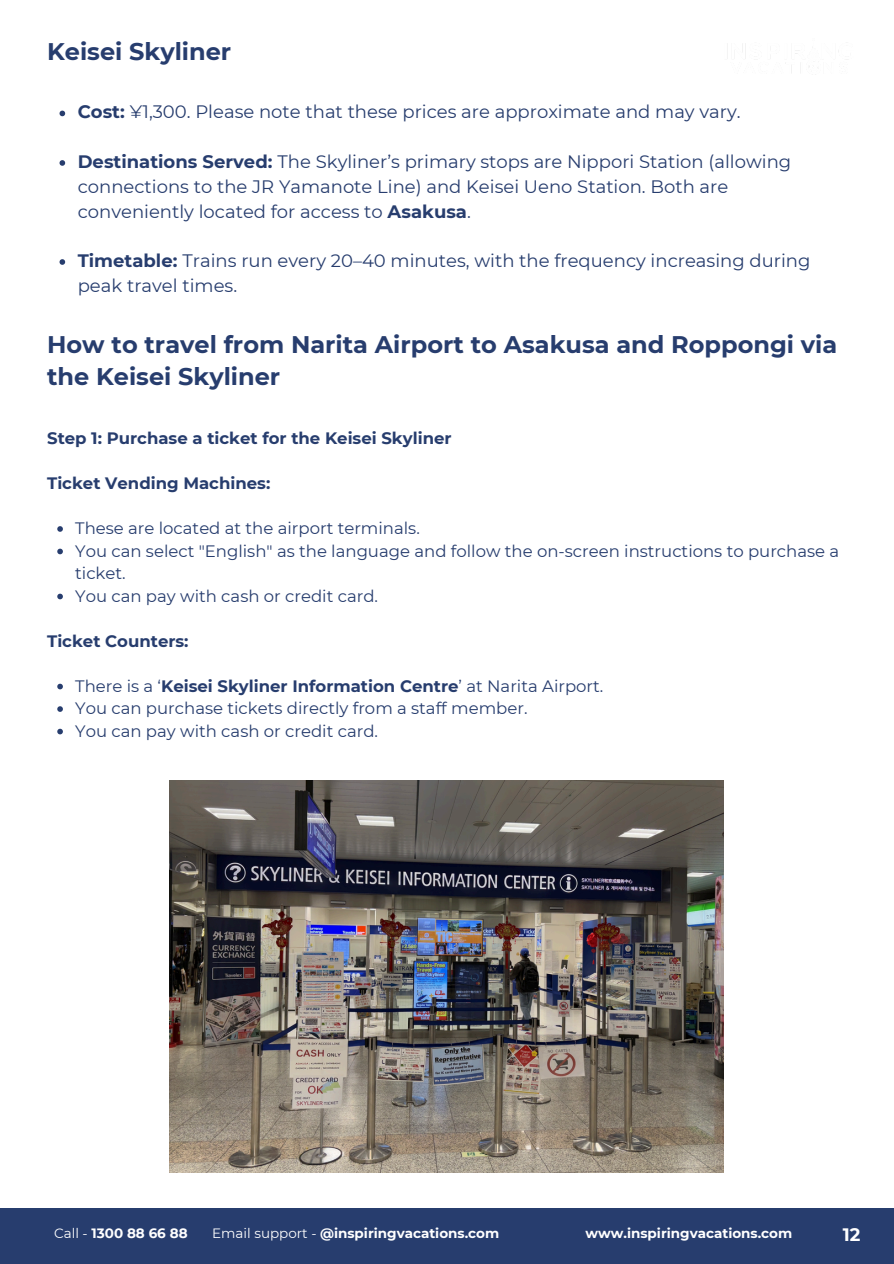
<style>
.page{position:relative;width:894px;height:1264px;background:#fff}
.page>*{position:absolute;margin:0;border:0;box-sizing:border-box;transform-origin:0 0}
.t1{font:700 24px/32.7px "Montserrat";color:#273d6e}
.t2{font:18px/24.8px "Montserrat";color:#273d6e}
.t3{font:700 18px "Montserrat";color:#fff}
.t4{font:16.5px/22.5px "Montserrat";color:#273d6e}
.t5{font:700 16.5px "Montserrat";color:#273d6e}
.t6{font:700 13.5px "Montserrat";color:#fff}
.s1{font-weight:700}
.s2{font-weight:400}
</style>
<div class="page">
<div style="left:0;top:1208px;width:893px;height:55px;background:#273d6e"></div>
<img style="left:727px;top:43px;width:121px;height:30px">
<svg style="left:59px;top:111px;width:6px;height:5px"></svg>
<svg style="left:59px;top:160px;width:6px;height:6px"></svg>
<svg style="left:59px;top:259px;width:6px;height:6px"></svg>
<svg style="left:57px;top:526px;width:6px;height:6px"></svg>
<svg style="left:57px;top:548px;width:6px;height:6px"></svg>
<svg style="left:57px;top:593px;width:6px;height:6px"></svg>
<svg style="left:57px;top:683px;width:6px;height:6px"></svg>
<svg style="left:57px;top:706px;width:6px;height:6px"></svg>
<svg style="left:57px;top:728px;width:6px;height:6px"></svg>
<img style="left:170px;top:780px;width:553px;height:392px">
<p class="t1" style="left:47px;top:35px;width:186px">Keisei Skyliner</p>
<p class="t2" style="left:78px;top:100px;width:664px"><span class="s1">Cost:</span> ¥1,300. Please note that these prices are approximate and may vary.</p>
<h1 class="t2" style="left:78px;top:149px;width:714px"><span class="s1">Destinations Served:</span> The Skyliner’s primary stops are Nippori Station (allowing connections to the JR Yamanote Line) and Keisei Ueno Station. Both are conveniently located for access to <span class="s1">Asakusa</span>.</h1>
<h2 class="t2" style="left:78px;top:248px;width:734px"><span class="s1">Timetable:</span> Trains run every 20–40 minutes, with the frequency increasing during peak travel times.</h2>
<h2 class="t1" style="left:47px;top:328px;width:791px">How to travel from Narita Airport to Asakusa and Roppongi via the Keisei Skyliner</h2>
<p class="t5" style="left:47px;top:428px;width:406px">Step 1: Purchase a ticket for the Keisei Skyliner</p>
<p class="t5" style="left:47px;top:473px;width:224px">Ticket Vending Machines:</p>
<p class="t4" style="left:75px;top:517px;width:346px">These are located at the airport terminals.</p>
<h2 class="t4" style="left:75px;top:539px;width:765px">You can select "English" as the language and follow the on-screen instructions to purchase a ticket.</h2>
<p class="t4" style="left:75px;top:584px;width:304px">You can pay with cash or credit card.</p>
<p class="t5" style="left:47px;top:630px;width:143px">Ticket Counters:</p>
<p class="t5" style="left:75px;top:675px;width:529px"><span class="s2">There is a ‘</span>Keisei Skyliner Information Centre<span class="s2">’ at Narita Airport.</span></p>
<p class="t4" style="left:75px;top:697px;width:453px">You can purchase tickets directly from a staff member.</p>
<p class="t4" style="left:75px;top:719px;width:304px">You can pay with cash or credit card.</p>
<h1 class="t6" style="left:54px;top:1224px;width:135px"><span class="s2">Call -</span> 1300 88 66 88</h1>
<p class="t6" style="left:212px;top:1224px;width:288px"><span class="s2">Email support -</span> @inspiringvacations.com</p>
<p class="t6" style="left:585px;top:1224px;width:208px">www.inspiringvacations.com</p>
<p class="t3" style="left:842px;top:1223px;width:19px">12</p>
</div>
